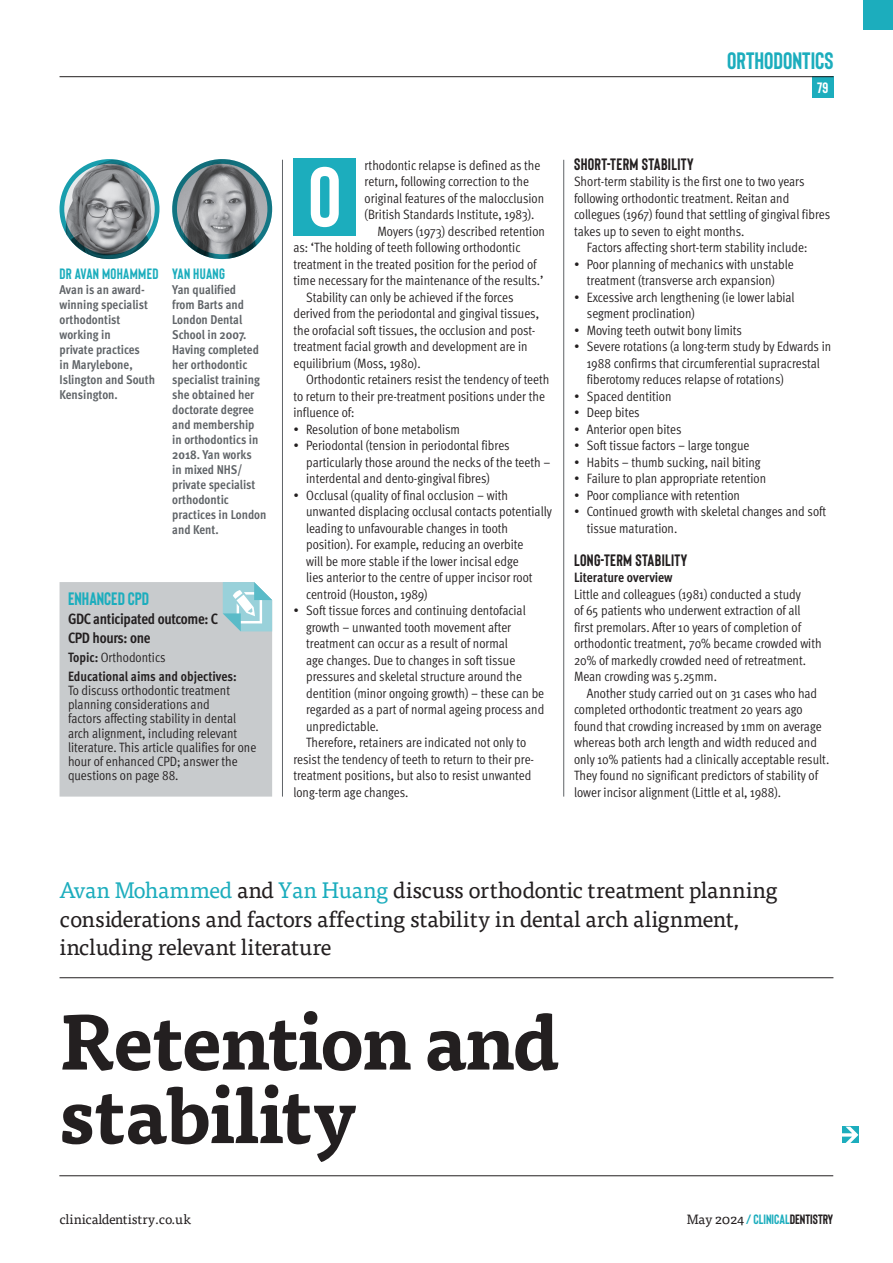
<style>
.page{position:relative;width:893px;height:1263px;background:#fff}
.page>*{position:absolute;margin:0;border:0;box-sizing:border-box;transform-origin:0 0}
.Drop_CAP{font:700 84.3px "Bison";color:#fff}
.Main_Heading{font:700 76.5px/73.5px "Tisa Pro";letter-spacing:-.02em;color:#231f20}
.t1{font:700 23.7px "Bison";color:#1cadbd}
.Standfirst{font:22.5px/28.5px "Tisa Pro";letter-spacing:-.015em;color:#231f20}
.Boxout_Heading{font:700 18px "Bison";color:#1cadbd}
.Crosshead{font:700 16.5px "Bison";letter-spacing:.02em;color:#231f20}
.Boxout_First_Para{font:700 condensed 15px "Meta OT";letter-spacing:-.02em;color:#231f20}
.Bio_Tag{font:700 15px "Bison";letter-spacing:.02em;color:#1cadbd}
.t2{font:700 15px "Bison";color:#fff}
.Body_Text{font:13.5px/16.5px "Meta OT Cond Norm";color:#231f20}
.Body_First_Para{font:13.5px/16.5px "Meta OT Cond Norm";color:#231f20}
.Boxout_text{font:13.5px/14.2px "Meta OT Cond Norm";color:#231f20}
.t3{font:700 13.5px "Bison";color:#1cadbd}
.t4{font:13.5px "Tisa Pro";color:#231f20}
.Body_First_Para-2{font:700 condensed 13.5px "Meta OT";color:#231f20}
.Biography{font:700 condensed 12.75px/15px "Meta OT";color:#606468}
.s1{font-family:"Meta OT";font-weight:700;font-stretch:condensed}
.s2{color:#1cadbd}
.s3{font-family:"Tisa Pro";font-weight:400;color:#231f20}
.s4{color:#231f20}
</style>
<div class="page">
<hr style="left:59px;top:1175px;width:774px;height:1px;background:#231f20">
<div style="left:812px;top:77px;width:21px;height:21px;background:#1cadbd"></div>
<hr style="left:60px;top:76px;width:773px;height:1px;background:#231f20">
<div style="left:863px;top:0;width:30px;height:30px;background:#1cadbd"></div>
<hr style="left:282px;top:160px;width:1px;height:637px;background:#606468">
<hr style="left:563px;top:160px;width:1px;height:636px;background:#606468">
<svg style="left:842px;top:1126px;width:16px;height:17px"></svg>
<svg style="left:60px;top:159px;width:99px;height:100px"></svg>
<svg style="left:172px;top:159px;width:100px;height:100px"></svg>
<div style="left:293px;top:158px;width:63px;height:78px;background:#1cadbd"></div>
<hr style="left:60px;top:977px;width:773px;height:1px;background:#231f20">
<div style="left:60px;top:582px;width:212px;height:215px;background:#c8cbcd"></div>
<svg style="left:223px;top:582px;width:49px;height:49px"></svg>
<h3 class="t1" style="left:727px;top:46px;width:108px">ORTHODONTICS</h3>
<p class="Bio_Tag" style="left:60px;top:264px;width:100px">DR AVAN MOHAMMED</p>
<p class="Biography" style="left:60px;top:282px;width:97px">Avan is an award&shy;winning specialist orthodontist working in<br>private practices<br>in Marylebone,<br>Islington and South<br>Kensington.</p>
<p class="Bio_Tag" style="left:172px;top:264px;width:54px">YAN HUANG</p>
<p class="Biography" style="left:172px;top:282px;width:96px">Yan qualified<br>from Barts and<br>London Dental<br>School in 2007.<br>Having completed her orthodontic specialist training she obtained her doctorate degree and membership in orthodontics in<br>2018. Yan works<br>in mixed NHS/ private specialist orthodontic practices in London and Kent.</p>
<p class="Boxout_Heading" style="left:68px;top:587px;width:83px">ENHANCED CPD</p>
<p class="Boxout_First_Para" style="left:68px;top:609px;width:152px">GDC anticipated outcome: C</p>
<p class="Boxout_First_Para" style="left:68px;top:629px;width:84px">CPD hours: one</p>
<p class="Boxout_text" style="left:68px;top:650px;width:99px"><span class="s1">Topic:</span> Orthodontics</p>
<p class="Boxout_text" style="left:68px;top:668px;width:190px"><span class="s1">Educational aims and objectives:<br></span>To discuss orthodontic treatment planning considerations and<br>factors affecting stability in dental arch alignment, including relevant literature. This article qualifies for one hour of enhanced CPD; answer the questions on page 88.</p>
<p class="t2" style="left:817px;top:78px;width:13px">79</p>
<p class="Drop_CAP" style="left:308px;top:144px;width:35px">O</p>
<p class="Body_First_Para" style="left:365px;top:156px;width:181px">rthodontic relapse is defined as the return, following correction to the original features of the malocclusion (British Standards Institute, 1983).</p>
<p class="Body_Text" style="left:293px;top:222px;width:253px;text-indent:84px">Moyers (1973) described retention as: ‘The holding of teeth following orthodontic treatment in the treated position for the period of time necessary for the maintenance of the results.’</p>
<p class="Body_Text" style="left:293px;top:288px;width:247px;text-indent:13px">Stability can only be achieved if the forces derived from the periodontal and gingival tissues, the orofacial soft tissues, the occlusion and post&shy;treatment facial growth and development are in equilibrium (Moss, 1980).</p>
<p class="Body_Text" style="left:293px;top:371px;width:257px;text-indent:13px">Orthodontic retainers resist the tendency of teeth to return to their pre-treatment positions under the influence of:</p>
<p class="Body_Text" style="left:293px;top:420px;width:168px">• Resolution of bone metabolism</p>
<p class="Body_Text" style="left:306px;top:437px;width:246px;text-indent:-13px">• Periodontal (tension in periodontal fibres particularly those around the necks of the teeth – interdental and dento-gingival fibres)</p>
<p class="Body_Text" style="left:306px;top:486px;width:247px;text-indent:-13px">• Occlusal (quality of final occlusion – with unwanted displacing occlusal contacts potentially leading to unfavourable changes in tooth position). For example, reducing an overbite<br>will be more stable if the lower incisal edge<br>lies anterior to the centre of upper incisor root centroid (Houston, 1989)</p>
<p class="Body_Text" style="left:306px;top:602px;width:240px;text-indent:-13px">• Soft tissue forces and continuing dentofacial growth – unwanted tooth movement after treatment can occur as a result of normal<br>age changes. Due to changes in soft tissue pressures and skeletal structure around the dentition (minor ongoing growth) – these can be regarded as a part of normal ageing process and unpredictable.</p>
<p class="Body_Text" style="left:293px;top:734px;width:242px;text-indent:13px">Therefore, retainers are indicated not only to resist the tendency of teeth to return to their pre&shy;treatment positions, but also to resist unwanted long-term age changes.</p>
<p class="Crosshead" style="left:574px;top:153px;width:121px">SHORT-TERM STABILITY</p>
<p class="Body_First_Para" style="left:574px;top:173px;width:258px">Short-term stability is the first one to two years following orthodontic treatment. Reitan and collegues (1967) found that settling of gingival fibres takes up to seven to eight months.</p>
<p class="Body_Text" style="left:587px;top:239px;width:222px">Factors affecting short-term stability include:</p>
<p class="Body_Text" style="left:574px;top:255px;width:221px;text-align:center">• Poor planning of mechanics with unstable treatment (transverse arch expansion)</p>
<p class="Body_Text" style="left:587px;top:288px;width:209px;text-indent:-13px">• Excessive arch lengthening (ie lower labial segment proclination)</p>
<p class="Body_Text" style="left:574px;top:321px;width:170px">• Moving teeth outwit bony limits</p>
<p class="Body_Text" style="left:587px;top:338px;width:246px;text-indent:-13px">• Severe rotations (a long-term study by Edwards in<br>1988 confirms that circumferential supracrestal fiberotomy reduces relapse of rotations)</p>
<p class="Body_Text" style="left:574px;top:387px;width:99px">• Spaced dentition</p>
<p class="Body_Text" style="left:574px;top:404px;width:67px">• Deep bites</p>
<p class="Body_Text" style="left:574px;top:420px;width:109px">• Anterior open bites</p>
<p class="Body_Text" style="left:574px;top:437px;width:177px">• Soft tissue factors – large tongue</p>
<p class="Body_Text" style="left:574px;top:453px;width:188px">• Habits – thumb sucking, nail biting</p>
<p class="Body_Text" style="left:574px;top:470px;width:194px">• Failure to plan appropriate retention</p>
<p class="Body_Text" style="left:574px;top:486px;width:168px">• Poor compliance with retention</p>
<p class="Body_Text" style="left:587px;top:503px;width:241px;text-indent:-13px">• Continued growth with skeletal changes and soft tissue maturation.</p>
<p class="Crosshead" style="left:574px;top:549px;width:115px">LONG-TERM STABILITY</p>
<p class="Body_First_Para-2" style="left:574px;top:569px;width:100px">Literature overview</p>
<p class="Body_First_Para" style="left:574px;top:585px;width:249px">Little and colleagues (1981) conducted a study<br>of 65 patients who underwent extraction of all first premolars. After 10 years of completion of orthodontic treatment, 70% became crowded with 20% of markedly crowded need of retreatment.<br>Mean crowding was 5.25mm.</p>
<p class="Body_Text" style="left:574px;top:684px;width:257px;text-indent:13px">Another study carried out on 31 cases who had completed orthodontic treatment 20 years ago found that crowding increased by 1mm on average whereas both arch length and width reduced and only 10% patients had a clinically acceptable result.<br>They found no significant predictors of stability of lower incisor alignment (Little et al, 1988).</p>
<p class="Standfirst" style="left:60px;top:875px;width:720px"><span class="s2">Avan Mohammed</span> and <span class="s2">Yan Huang</span> discuss orthodontic treatment planning considerations and factors affecting stability in dental arch alignment, including relevant literature</p>
<p class="Main_Heading" style="left:59px;top:1001px;width:502px">Retention and stability</p>
<p class="t4" style="left:60px;top:1209px;width:133px">clinicaldentistry.co.uk</p>
<p class="t3" style="left:687px;top:1211px;width:148px"><span class="s3">May 2024</span> / CLINICAL<span class="s4">DENTISTRY</span></p>
</div>
